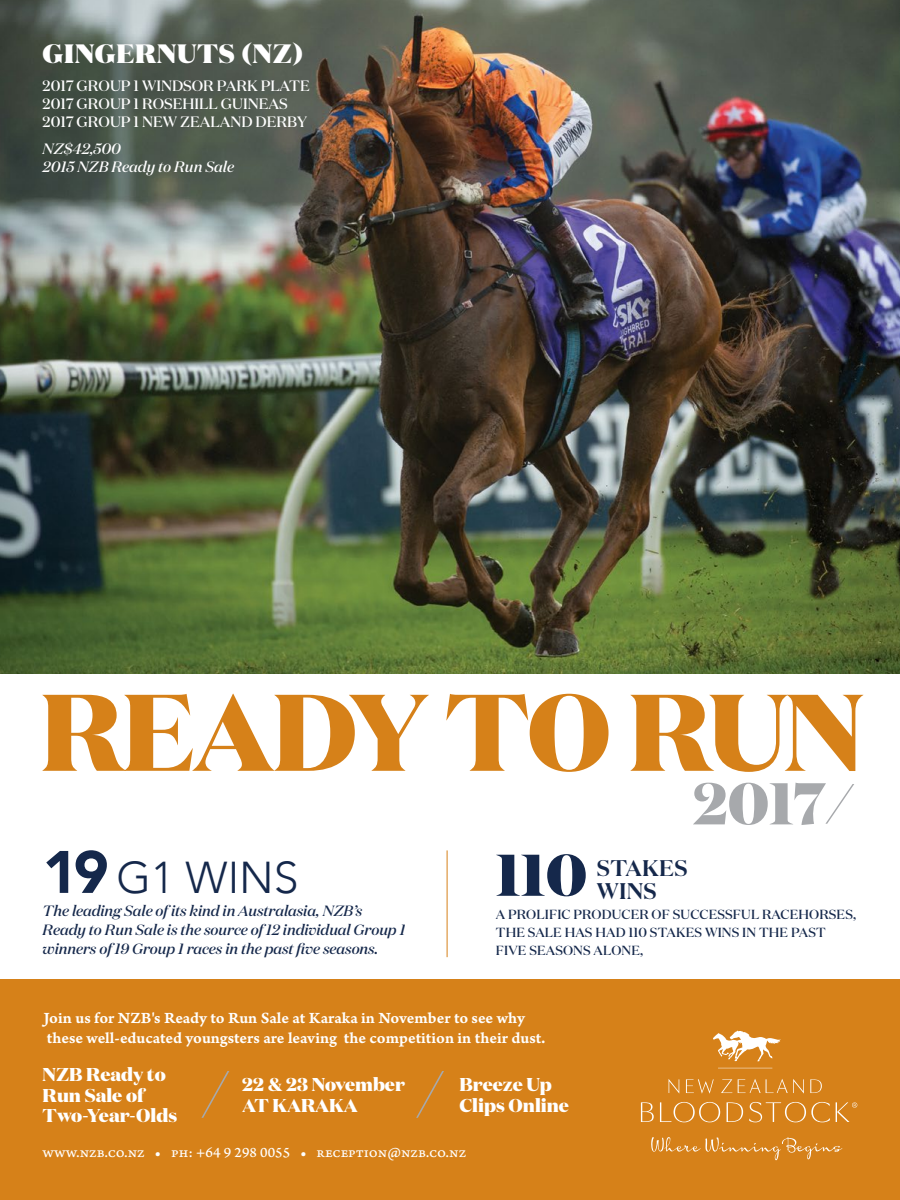
<style>
.page{position:relative;width:900px;height:1200px;background:#fff}
.page>*{position:absolute;margin:0;border:0;box-sizing:border-box;transform-origin:0 0}
.t1{font:800 108.6px "Domaine Disp";letter-spacing:-.02em;color:#d68119}
.t2{font:800 58.8px "Domaine Disp";color:#a7a9ac}
.t3{font:800 58.65px "Domaine Disp";color:#15284b}
.t4{font:300 44.55px "Avenir";color:#15284b}
.t5{font:900 26.55px "Domaine Disp";letter-spacing:.03em;color:#fff}
.t6{font:600 22.65px/23.2px "Domaine Disp";letter-spacing:.01em;color:#15284b}
.t7{font:800 18.6px/20.2px "Domaine Disp";color:#fff}
.t8{font:16.5px/19.5px "Arno Pro Smbd Caption";letter-spacing:-.005em;color:#fff}
.t9{font:500 15px/18px "Domaine Disp";color:#fff}
.t10{font:15px "Arno Pro Caption";color:#fff}
.t11{font:italic 500 15px/18px "Domaine Disp";color:#fff}
.t12{font:italic 500 14.85px/18.9px "Domaine Disp";color:#15284b}
.t13{font:500 13.2px/18.1px "Domaine Disp";letter-spacing:.01em;color:#15284b}
.s1{font-weight:900;font-size:59.25px}
</style>
<div class="page">
<div style="left:0;top:979px;width:900px;height:221px;background:#d68119"></div>
<img style="left:0;top:0;width:900px;height:673px">
<hr style="left:447px;top:850px;width:1px;height:107px;background:#d68119">
<svg style="left:641px;top:1030px;width:216px;height:130px"></svg>
<svg style="left:825px;top:784px;width:29px;height:40px"></svg>
<svg style="left:201px;top:1071px;width:28px;height:47px"></svg>
<svg style="left:416px;top:1071px;width:28px;height:47px"></svg>
<h3 class="t5" style="left:43px;top:36px;width:262px">GINGERNUTS (NZ)</h3>
<p class="t9" style="left:43px;top:77px;width:269px">2017 GROUP 1 WINDSOR PARK PLATE<br>2017 GROUP 1 ROSEHILL GUINEAS<br>2017 GROUP 1 NEW ZEALAND DERBY</p>
<p class="t11" style="left:43px;top:139px;width:193px">NZ$42,500<br>2015 NZB Ready to Run Sale</p>
<h1 class="t1" style="left:40px;top:660px;width:825px">READY TO RUN</h1>
<h2 class="t2" style="left:693px;top:765px;width:134px">2017</h2>
<h3 class="t4" style="left:43px;top:851px;width:258px"><span class="s1">19</span> G1 WINS</h3>
<p class="t12" style="left:43px;top:902px;width:364px">The leading Sale of its kind in Australasia, NZB’s<br>Ready to Run Sale is the source of 12 individual Group 1 winners of 19 Group 1 races in the past five seasons.</p>
<h3 class="t3" style="left:496px;top:836px;width:93px">110</h3>
<h3 class="t6" style="left:597px;top:856px;width:92px">STAKES<br>WINS</h3>
<p class="t13" style="left:496px;top:905px;width:362px">A PROLIFIC PRODUCER OF SUCCESSFUL RACEHORSES,<br>THE SALE HAS HAD 110 STAKES WINS IN THE PAST<br>FIVE SEASONS ALONE,</p>
<p class="t8" style="left:44px;top:1009px;width:504px">Join us for NZB's Ready to Run Sale at Karaka in November to see why these well-educated youngsters are leaving the competition in their dust.</p>
<p class="t7" style="left:43px;top:1064px;width:136px">NZB Ready to<br>Run Sale of<br>Two-Year-Olds</p>
<p class="t7" style="left:459px;top:1074px;width:111px">Breeze Up<br>Clips Online</p>
<p class="t7" style="left:242px;top:1074px;width:164px">22 &amp; 23 November<br>AT KARAKA</p>
<p class="t10" style="left:43px;top:1144px;width:425px">www.nzb.co.nz • ph: +64 9 298 0055 • reception@nzb.co.nz</p>
</div>
